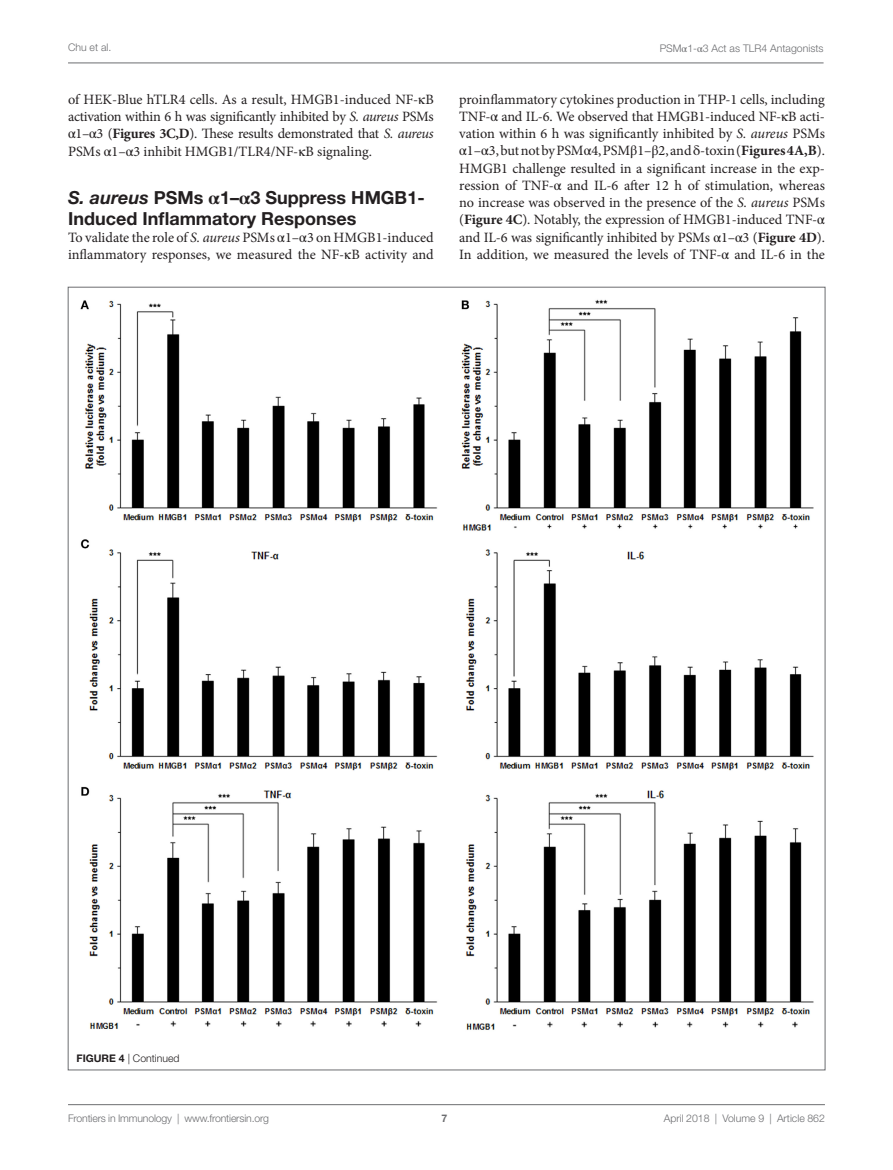
<style>
.page{position:relative;width:893px;height:1170px;background:#fff}
.page>*{position:absolute;margin:0;border:0;box-sizing:border-box;transform-origin:0 0}
.t1{font:700 18px/21px "Helvetica Neue LT Std";color:#231f20}
.t2{font:14.25px/17.2px "Minion Pro";letter-spacing:-.005em;color:#231f20;text-align:justify}
.t3{font:300 10.5px "Helvetica Neue LT Std";color:#6c6d70}
.t4{font:300 10.5px "Helvetica Neue LT Std";color:#231f20}
.t5{font:700 10.5px "Helvetica Neue LT Std";color:#6c6d70}
.s1{font-family:"STIX General";font-weight:400}
.s2{font-family:"STIX General"}
.s3{font-style:italic}
.s4{font-weight:700}
</style>
<div class="page">
<img style="left:80px;top:299px;width:734px;height:731px">
<hr style="left:68px;top:1104px;width:757px;height:1px;background:#6c6d70">
<hr style="left:68px;top:63px;width:755px;height:1px;background:#6c6d70">
<p class="t3" style="left:68px;top:41px;width:45px">Chu et al.</p>
<p class="t3" style="left:660px;top:42px;width:165px">PSM<span class="s1">α</span>1-<span class="s1">α</span>3 Act as TLR4 Antagonists</p>
<p class="t2" style="left:68px;top:91px;width:367px">of HEK-Blue hTLR4 cells. As a result, HMGB1-induced NF-<span class="s2">κ</span>B activation within 6 h was significantly inhibited by <span class="s3">S. aureus</span> PSMs <span class="s2">α</span>1–<span class="s2">α</span>3 (<span class="s4">Figures 3C,D</span>). These results demonstrated that <span class="s3">S. aureus </span>PSMs <span class="s2">α</span>1–<span class="s2">α</span>3 inhibit HMGB1/TLR4/NF-<span class="s2">κ</span>B signaling.</p>
<p class="t1" style="left:68px;top:186px;width:358px"><span class="s3">S. aureus</span> PSMs <span class="s2">α</span>1–<span class="s2">α</span>3 Suppress HMGB1-<br>Induced Inflammatory Responses</p>
<p class="t2" style="left:68px;top:229px;width:367px">To validate the role of <span class="s3">S. aureus</span> PSMs <span class="s2">α</span>1–<span class="s2">α</span>3 on HMGB1-induced inflammatory responses, we measured the NF-<span class="s2">κ</span>B activity and</p>
<p class="t2" style="left:459px;top:90px;width:367px">proinflammatory cytokines production in THP-1 cells, including TNF-<span class="s2">α</span> and IL-6. We observed that HMGB1-induced NF-<span class="s2">κ</span>B acti&shy;vation within 6 h was significantly inhibited by <span class="s3">S. aureus</span> PSMs <span class="s2">α</span>1–<span class="s2">α</span>3, but not by PSM<span class="s2">α</span>4, PSM<span class="s2">β</span>1–<span class="s2">β</span>2, and <span class="s2">δ</span>-toxin (<span class="s4">Figures 4A,B</span>).<br>HMGB1 challenge resulted in a significant increase in the exp&shy;ression of TNF-<span class="s2">α</span> and IL-6 after 12 h of stimulation, whereas no increase was observed in the presence of the <span class="s3">S. aureus</span> PSMs (<span class="s4">Figure 4C</span>). Notably, the expression of HMGB1-induced TNF-<span class="s2">α </span>and IL-6 was significantly inhibited by PSMs <span class="s2">α</span>1–<span class="s2">α</span>3 (<span class="s4">Figure 4D</span>).<br>In addition, we measured the levels of TNF-<span class="s2">α</span> and IL-6 in the</p>
<p class="t4" style="left:77px;top:1051px;width:105px"><span class="s4">Figure 4</span> | Continued</p>
<p class="t3" style="left:68px;top:1111px;width:203px">Frontiers in Immunology | www.frontiersin.org</p>
<p class="t3" style="left:664px;top:1111px;width:163px">April 2018 | Volume 9 | Article 862</p>
<p class="t5" style="left:441px;top:1111px;width:7px">7</p>
</div>
